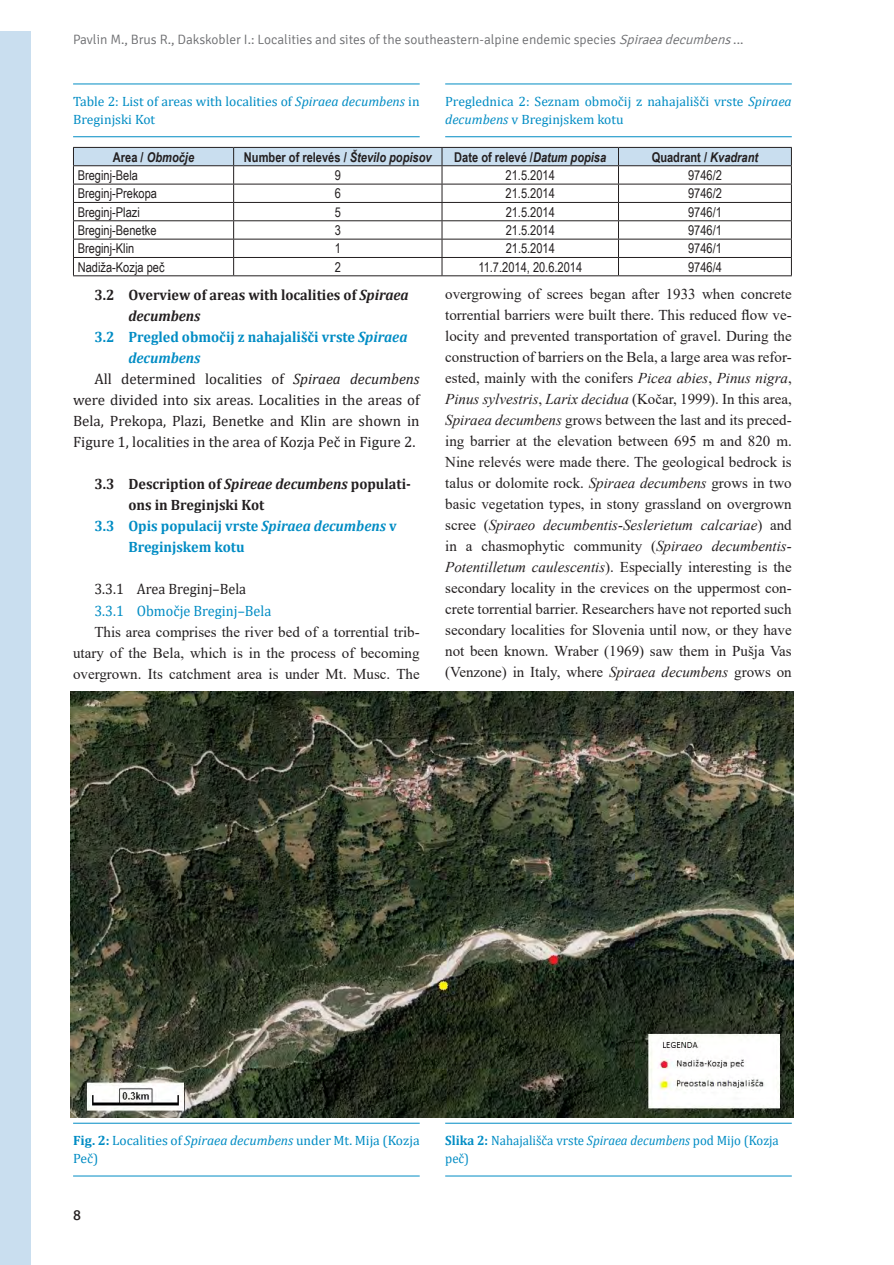
<style>
.page{position:relative;width:894px;height:1265px;background:#fff}
.page>*{position:absolute;margin:0;border:0;box-sizing:border-box;transform-origin:0 0}
._20Tekst{font:15px/21px "Times New Roman";color:#231f20;text-align:justify}
._20Tekst-2{font:15px/21px "Cambria";color:#231f20;text-align:justify}
._10Naslov2{font:700 15px/21px "Cambria";color:#231f20;scale:.95 1}
._10Naslov2_e{font:700 15px/21px "Cambria";color:#008cc4;scale:.95 1}
._10Naslov3_e{font:15px "Cambria";color:#008cc4;scale:.95 1}
._10Naslov3{font:15px "Cambria";color:#231f20;scale:.95 1}
.t1{font:15px "Signika";color:#231f20}
._65Tabela_tekst{font:13.5px "Arial Narrow";color:#231f20}
._30Slika{font:13.5px/18px "Cambria";color:#008cc4}
.t2{font:300 13.5px "Signika";color:#6c6d70}
._30Slika_e{font:13.5px/18px "Cambria";color:#008cc4}
._60Tabela_glava{font:700 13.5px "Arial Narrow";color:#231f20}
._30Slika-2{font:13.5px/18px "Cambria";color:#008cc4;scale:.95 1}
._60Tabela_glava-2{font:italic 700 13.5px "Arial Narrow";color:#231f20}
.s1{font-style:italic}
.s2{font-style:normal}
.s3{font-weight:700}
</style>
<div class="page">
<div style="left:0;top:31px;width:31px;height:1233px;background:#c9deef"></div>
<hr style="left:73px;top:1122px;width:347px;height:1px;background:#008cc4">
<hr style="left:73px;top:1175px;width:347px;height:1px;background:#008cc4">
<hr style="left:445px;top:1122px;width:347px;height:1px;background:#008cc4">
<hr style="left:445px;top:1175px;width:347px;height:1px;background:#008cc4">
<svg style="left:73px;top:147px;width:719px;height:128px"></svg>
<hr style="left:73px;top:275px;width:161px;height:1px;background:#231f20">
<hr style="left:234px;top:275px;width:208px;height:1px;background:#231f20">
<hr style="left:442px;top:275px;width:176px;height:1px;background:#231f20">
<hr style="left:618px;top:275px;width:174px;height:1px;background:#231f20">
<hr style="left:73px;top:84px;width:347px;height:1px;background:#008cc4">
<hr style="left:73px;top:136px;width:347px;height:1px;background:#008cc4">
<hr style="left:445px;top:84px;width:347px;height:1px;background:#008cc4">
<hr style="left:445px;top:136px;width:347px;height:1px;background:#008cc4">
<img style="left:71px;top:692px;width:723px;height:425px">
<p class="t2" style="left:73px;top:32px;width:672px">Pavlin M., Brus R., Dakskobler I.: Localities and sites of the southeastern-alpine endemic species <span class="s1">Spiraeadecumbens</span>...</p>
<p class="_30Slika" style="left:73px;top:92px;width:348px">Table 2: List of areas with localities of <span class="s1">Spiraea decumbens</span> in<br>Breginjski Kot</p>
<p class="_30Slika_e" style="left:445px;top:92px;width:348px">Preglednica 2: Seznam območij z nahajališči vrste <span class="s1">Spiraea decumbens</span> v Breginjskem kotu</p>
<p class="_60Tabela_glava-2" style="left:113px;top:146px;width:83px"><span class="s2">Area /</span> Območje</p>
<p class="_60Tabela_glava" style="left:244px;top:146px;width:189px">Number of relevés / <span class="s1">Število popisov</span></p>
<p class="_60Tabela_glava" style="left:454px;top:146px;width:153px">Date of relevé /<span class="s1">Datum popisa</span></p>
<p class="_60Tabela_glava" style="left:652px;top:146px;width:108px">Quadrant / <span class="s1">Kvadrant</span></p>
<p class="_65Tabela_tekst" style="left:78px;top:165px;width:62px">Breginj-Bela</p>
<p class="_65Tabela_tekst" style="left:335px;top:165px;width:8px">9</p>
<p class="_65Tabela_tekst" style="left:506px;top:165px;width:51px">21.5.2014</p>
<p class="_65Tabela_tekst" style="left:688px;top:165px;width:35px">9746/2</p>
<p class="_65Tabela_tekst" style="left:78px;top:183px;width:81px">Breginj-Prekopa</p>
<p class="_65Tabela_tekst" style="left:335px;top:183px;width:8px">6</p>
<p class="_65Tabela_tekst" style="left:506px;top:183px;width:51px">21.5.2014</p>
<p class="_65Tabela_tekst" style="left:688px;top:183px;width:35px">9746/2</p>
<p class="_65Tabela_tekst" style="left:78px;top:202px;width:64px">Breginj-Plazi</p>
<p class="_65Tabela_tekst" style="left:335px;top:202px;width:8px">5</p>
<p class="_65Tabela_tekst" style="left:506px;top:202px;width:51px">21.5.2014</p>
<p class="_65Tabela_tekst" style="left:688px;top:202px;width:35px">9746/1</p>
<p class="_65Tabela_tekst" style="left:78px;top:220px;width:80px">Breginj-Benetke</p>
<p class="_65Tabela_tekst" style="left:335px;top:220px;width:8px">3</p>
<p class="_65Tabela_tekst" style="left:506px;top:220px;width:51px">21.5.2014</p>
<p class="_65Tabela_tekst" style="left:688px;top:220px;width:35px">9746/1</p>
<p class="_65Tabela_tekst" style="left:78px;top:238px;width:58px">Breginj-Klin</p>
<p class="_65Tabela_tekst" style="left:335px;top:238px;width:8px">1</p>
<p class="_65Tabela_tekst" style="left:506px;top:238px;width:51px">21.5.2014</p>
<p class="_65Tabela_tekst" style="left:688px;top:238px;width:35px">9746/1</p>
<p class="_65Tabela_tekst" style="left:78px;top:257px;width:88px">Nadiža-Kozja peč</p>
<p class="_65Tabela_tekst" style="left:335px;top:257px;width:8px">2</p>
<p class="_65Tabela_tekst" style="left:478px;top:257px;width:105px">11.7.2014, 20.6.2014</p>
<p class="_65Tabela_tekst" style="left:688px;top:257px;width:35px">9746/4</p>
<p class="_10Naslov2" style="left:128px;top:284px;width:297px;text-indent:-34px">3.2 Overview of areas with localities of <span class="s1">Spiraea decumbens</span></p>
<p class="_10Naslov2_e" style="left:128px;top:326px;width:295px;text-indent:-34px">3.2 Pregled območij z nahajališči vrste <span class="s1">Spiraea decumbens</span></p>
<p class="_20Tekst-2" style="left:73px;top:368px;width:348px;text-indent:21px">All determined localities of <span class="s1">Spiraea decumbens </span>were divided into six areas. Localities in the areas of Bela, Prekopa, Plazi, Benetke and Klin are shown in Figure 1, localities in the area of Kozja Peč in Figure 2.</p>
<p class="_10Naslov2" style="left:128px;top:473px;width:299px;text-indent:-34px">3.3 Description of <span class="s1">Spireae decumbens</span> populati&shy;ons in Breginjski Kot</p>
<p class="_10Naslov2_e" style="left:128px;top:515px;width:284px;text-indent:-34px">3.3 Opis populacij vrste <span class="s1">Spiraea decumbens</span> v<br>Breginjskem kotu</p>
<p class="_10Naslov3" style="left:94px;top:580px;width:161px">3.3.1 Area Breginj–Bela</p>
<p class="_10Naslov3_e" style="left:94px;top:601px;width:188px">3.3.1 Območje Breginj–Bela</p>
<p class="_20Tekst" style="left:73px;top:620px;width:348px;text-indent:21px">This area comprises the river bed of a torrential trib&shy;utary of the Bela, which is in the process of becoming overgrown. Its catchment area is under Mt. Musc. The</p>
<p class="_20Tekst" style="left:445px;top:283px;width:348px">overgrowing of screes began after 1933 when concrete torrential barriers were built there. This reduced flow ve&shy;locity and prevented transportation of gravel. During the construction of barriers on the Bela, a large area was refor&shy;ested, mainly with the conifers <span class="s1">Picea abies</span>, <span class="s1">Pinus nigra</span>, <span class="s1">Pinus sylvestris</span>, <span class="s1">Larix decidua</span> (Kočar, 1999). In this area, <span class="s1">Spiraea decumbens</span> grows between the last and its preced&shy;ing barrier at the elevation between 695 m and 820 m.<br>Nine relevés were made there. The geological bedrock is talus or dolomite rock. <span class="s1">Spiraea decumbens</span> grows in two basic vegetation types, in stony grassland on overgrown scree (<span class="s1">Spiraeo decumbentis-Seslerietum calcariae</span>) and in a chasmophytic community (<span class="s1">Spiraeo decumbentis-Potentilletum caulescentis</span>). Especially interesting is the secondary locality in the crevices on the uppermost con&shy;crete torrential barrier. Researchers have not reported such secondary localities for Slovenia until now, or they have not been known. Wraber (1969) saw them in Pušja Vas (Venzone) in Italy, where <span class="s1">Spiraea decumbens</span> grows on</p>
<p class="_30Slika" style="left:73px;top:1130px;width:348px"><span class="s3">Fig. 2:</span> Localities of <span class="s1">Spiraea decumbens</span> under Mt. Mija (Kozja<br>Peč)</p>
<p class="_30Slika-2" style="left:445px;top:1130px;width:353px"><span class="s3">Slika 2:</span> Nahajališča vrste <span class="s1">Spiraea decumbens</span> pod Mijo (Kozja peč)</p>
<p class="t1" style="left:73px;top:1205px;width:9px">8</p>
</div>
